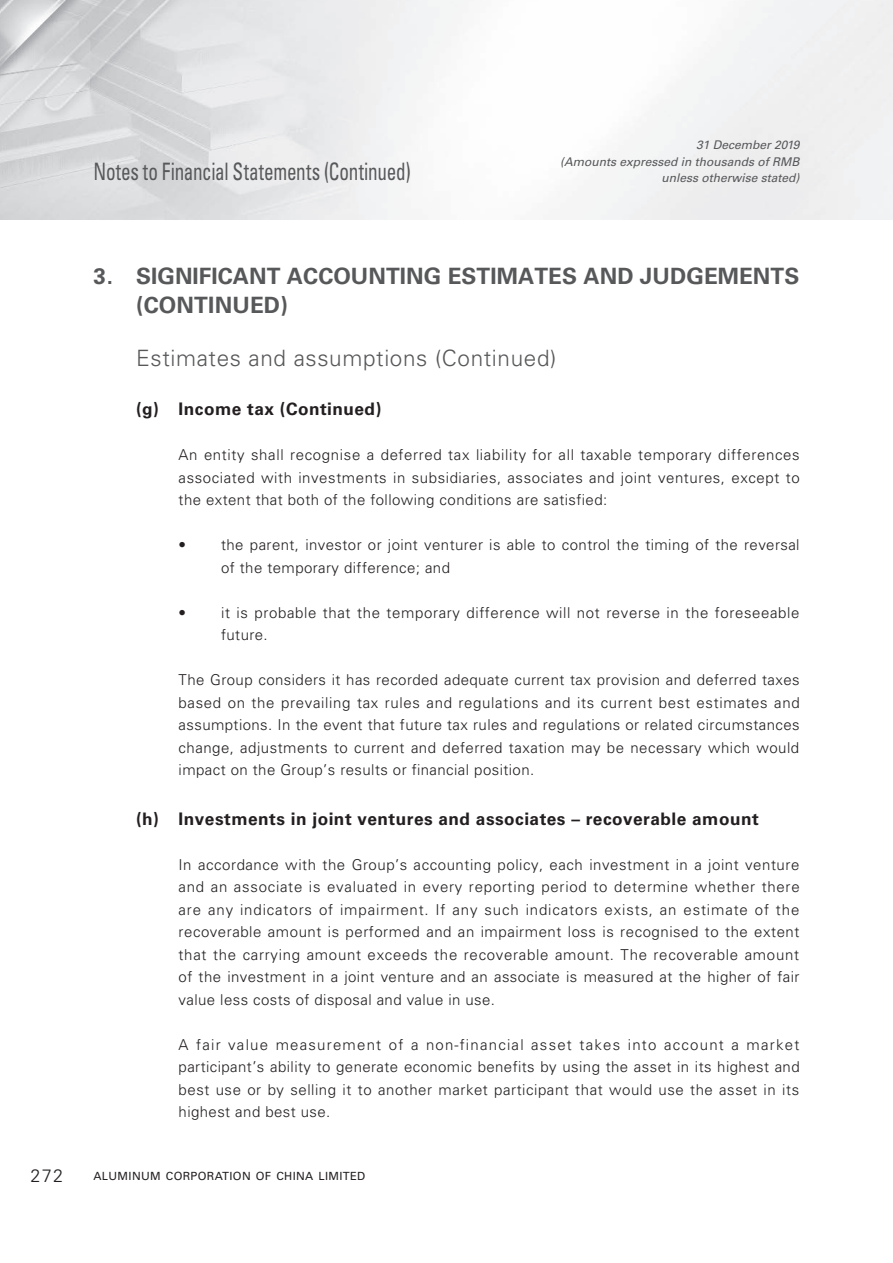
<style>
.page{position:relative;width:893px;height:1263px;background:#fff}
.page>*{position:absolute;margin:0;border:0;box-sizing:border-box;transform-origin:0 0}
.t1{font:condensed 24px "Univers LT Std";letter-spacing:-.01em;color:#57585a;scale:.8 1}
.t2{font:700 22.5px/29.2px "Univers LT Std";letter-spacing:.005em;color:#57585a}
.t3{font:300 22.5px "Univers LT Std";letter-spacing:.03em;color:#57585a}
.t4{font:300 18px "Univers LT Std";color:#231f20}
.t5{font:700 17.25px "Univers LT Std";letter-spacing:.03em;color:#231f20}
.t6{font:300 15px/22.5px "Univers LT Std";letter-spacing:.03em;color:#231f20;text-align:justify}
.t7{font:italic 12px/16.5px "Univers LT Std";color:#57585a;text-align:right}
.t8{font:11.25px "Univers LT Std";letter-spacing:.03em;color:#231f20}
</style>
<div class="page">
<img style="left:0;top:0;width:893px;height:219px">
<p class="t7" style="left:560px;top:137px;width:241px">31 December 2019<br>(Amounts expressed in thousands of RMB</p>
<h1 class="t1" style="left:94px;top:157px;width:398px">Notes to Financial Statements (Continued)</h1>
<p class="t7" style="left:661px;top:170px;width:140px">unless otherwise stated)</p>
<h2 class="t2" style="left:136px;top:261px;width:665px;text-indent:-43px">3. SIGNIFICANT ACCOUNTING ESTIMATES AND JUDGEMENTS (CONTINUED)</h2>
<h2 class="t3" style="left:136px;top:344px;width:422px">Estimates and assumptions (Continued)</h2>
<p class="t5" style="left:136px;top:399px;width:247px">(g) Income tax (Continued)</p>
<p class="t6" style="left:179px;top:443px;width:623px">An entity shall recognise a deferred tax liability for all taxable temporary differences associated with investments in subsidiaries, associates and joint ventures, except to the extent that both of the following conditions are satisfied:</p>
<p class="t6" style="left:221px;top:533px;width:580px;text-indent:-43px">• the parent, investor or joint venturer is able to control the timing of the reversal of the temporary difference; and</p>
<p class="t6" style="left:221px;top:601px;width:580px;text-indent:-43px">• it is probable that the temporary difference will not reverse in the foreseeable future.</p>
<p class="t6" style="left:179px;top:668px;width:623px">The Group considers it has recorded adequate current tax provision and deferred taxes based on the prevailing tax rules and regulations and its current best estimates and assumptions. In the event that future tax rules and regulations or related circumstances change, adjustments to current and deferred taxation may be necessary which would impact on the Group’s results or financial position.</p>
<p class="t5" style="left:136px;top:808px;width:624px">(h) Investments in joint ventures and associates – recoverable amount</p>
<p class="t6" style="left:179px;top:853px;width:623px">In accordance with the Group’s accounting policy, each investment in a joint venture and an associate is evaluated in every reporting period to determine whether there are any indicators of impairment. If any such indicators exists, an estimate of the recoverable amount is performed and an impairment loss is recognised to the extent that the carrying amount exceeds the recoverable amount. The recoverable amount of the investment in a joint venture and an associate is measured at the higher of fair value less costs of disposal and value in use.</p>
<p class="t6" style="left:179px;top:1033px;width:623px">A fair value measurement of a non-financial asset takes into account a market participant’s ability to generate economic benefits by using the asset in its highest and best use or by selling it to another market participant that would use the asset in its highest and best use.</p>
<p class="t4" style="left:31px;top:1165px;width:34px">272</p>
<p class="t8" style="left:94px;top:1169px;width:273px">ALUMINUM CORPORATION OF CHINA LIMITED</p>
</div>
